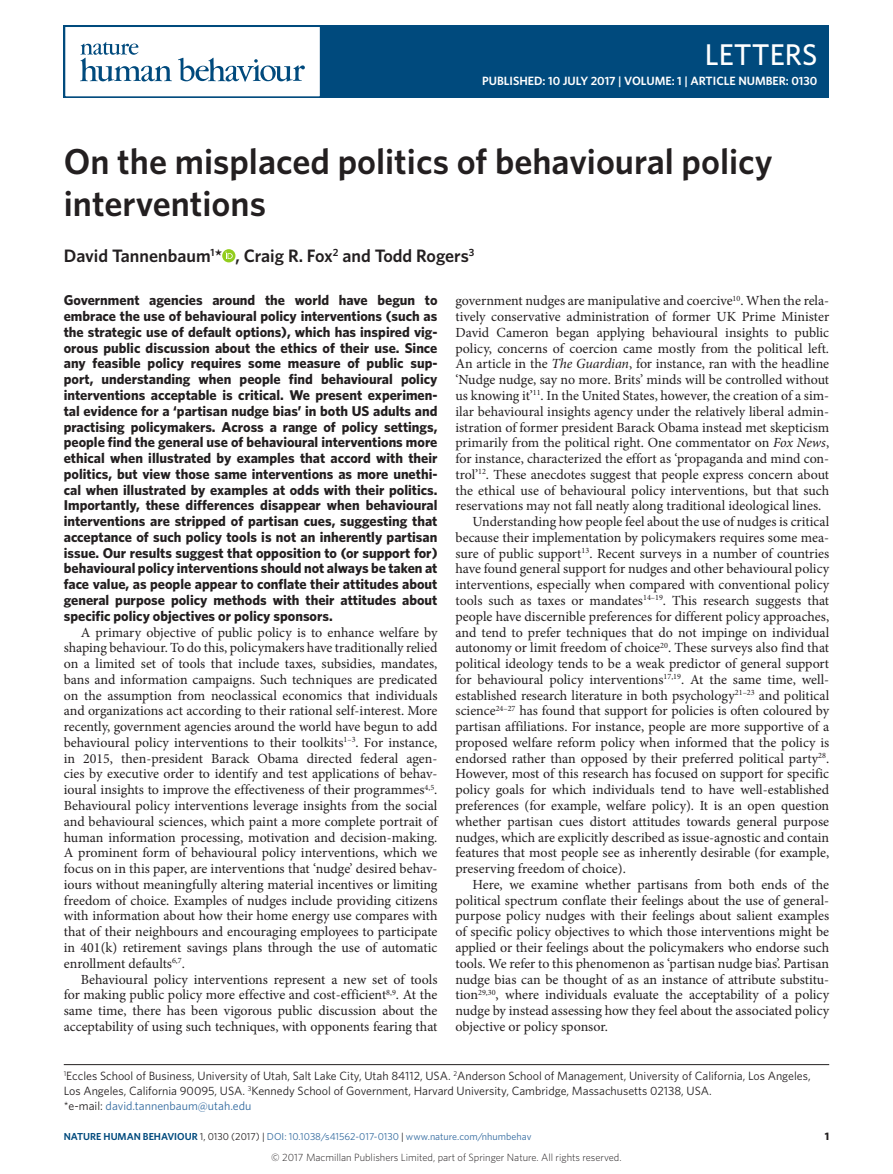
<style>
.page{position:relative;width:893px;height:1174px;background:#fff}
.page>*{position:absolute;margin:0;border:0;box-sizing:border-box;transform-origin:0 0}
.pAtl{font:600 36px/42px "Whitney";color:#231f20}
.t1{font:500 30px "Whitney";color:#fff}
.pAu_dblcl{font:600 18px "Whitney";color:#231f20}
.pAbstext_snglcol{font:700 14.25px/15.8px "Whitney";color:#231f20;text-align:justify}
.pPara{font:13.95px/15.8px "Minion Pro";color:#231f20;text-align:justify}
.pAffiliation{font:12px/15px "Whitney";color:#231f20}
.t2{font:600 12px "Whitney";color:#fff}
.t3{font:700 10.8px "Whitney";color:#231f20}
.t4{font:300 10.5px "Whitney";color:#231f20}
.pFooter-Left{font:10.2px "Whitney";color:#326a9f}
.s1{font-style:italic}
.s2{color:#326a9f}
.s3{font-weight:600;color:#004a7d}
.s4{color:#231f20}
</style>
<div class="page">
<div style="left:64px;top:26px;width:765px;height:72px;background:#004a7d"></div>
<div style="left:64px;top:26px;width:257px;height:72px;background:#fff;border:2px solid #004a7d"></div>
<svg style="left:80px;top:42px;width:92px;height:39px"></svg>
<svg style="left:178px;top:58px;width:127px;height:24px"></svg>
<svg style="left:222px;top:249px;width:13px;height:13px"></svg>
<svg style="left:225px;top:251px;width:8px;height:8px"></svg>
<hr style="left:64px;top:1064px;width:765px;height:1px;background:#231f20">
<h2 class="t1" style="left:705px;top:34px;width:114px">LETTERS</h2>
<p class="t2" style="left:482px;top:73px;width:337px">PUBLISHED: 10 JULY 2017 | VOLUME: 1 | ARTICLE NUMBER: 0130</p>
<p class="pAtl" style="left:64px;top:140px;width:710px">On the misplaced politics of behavioural policy interventions</p>
<p class="pAu_dblcl" style="left:64px;top:244px;width:412px">David Tannenbaum<sup>1</sup>* , Craig R. Fox<sup>2</sup> and Todd Rogers<sup>3</sup></p>
<p class="pAbstext_snglcol" style="left:64px;top:292px;width:375px">Government agencies around the world have begun to embrace the use of behavioural policy interventions (such as the strategic use of default options), which has inspired vig&shy;orous public discussion about the ethics of their use. Since any feasible policy requires some measure of public sup&shy;port, understanding when people find behavioural policy interventions acceptable is critical. We present experimen&shy;tal evidence for a ‘partisan nudge bias’ in both US adults and practising policymakers. Across a range of policy settings, people find the general use of behavioural interventions more ethical when illustrated by examples that accord with their politics, but view those same interventions as more unethi&shy;cal when illustrated by examples at odds with their politics.<br>Importantly, these differences disappear when behavioural interventions are stripped of partisan cues, suggesting that acceptance of such policy tools is not an inherently partisan issue. Our results suggest that opposition to (or support for) behavioural policy interventions should not always be taken at face value, as people appear to conflate their attitudes about general purpose policy methods with their attitudes about specific policy objectives or policy sponsors.</p>
<p class="pPara" style="left:64px;top:624px;width:375px;text-indent:17px">A primary objective of public policy is to enhance welfare by shaping behaviour. To do this, policymakers have traditionally relied on a limited set of tools that include taxes, subsidies, mandates, bans and information campaigns. Such techniques are predicated on the assumption from neoclassical economics that individuals and organizations act according to their rational self-interest. More recently, government agencies around the world have begun to add behavioural policy interventions to their toolkits<sup>1–3</sup>. For instance, in 2015, then-president Barack Obama directed federal agen&shy;cies by executive order to identify and test applications of behav&shy;ioural insights to improve the effectiveness of their programmes<sup>4,5</sup>.<br>Behavioural policy interventions leverage insights from the social and behavioural sciences, which paint a more complete portrait of human information processing, motivation and decision-making.<br>A prominent form of behavioural policy interventions, which we focus on in this paper, are interventions that ‘nudge’ desired behav&shy;iours without meaningfully altering material incentives or limiting freedom of choice. Examples of nudges include providing citizens with information about how their home energy use compares with that of their neighbours and encouraging employees to participate in 401(k) retirement savings plans through the use of automatic enrollment defaults<sup>6,7</sup>.</p>
<p class="pPara" style="left:64px;top:971px;width:375px;text-indent:17px">Behavioural policy interventions represent a new set of tools for making public policy more effective and cost-efficient<sup>8,9</sup>. At the same time, there has been vigorous public discussion about the acceptability of using such techniques, with opponents fearing that</p>
<p class="pPara" style="left:455px;top:293px;width:375px">government nudges are manipulative and coercive<sup>10</sup>. When the rela&shy;tively conservative administration of former UK Prime Minister David Cameron began applying behavioural insights to public policy, concerns of coercion came mostly from the political left.<br>An article in the <span class="s1">The Guardian</span>, for instance, ran with the headline ‘Nudge nudge, say no more. Brits’ minds will be controlled without us knowing it’<sup>11</sup>. In the United States, however, the creation of a sim&shy;ilar behavioural insights agency under the relatively liberal admin&shy;istration of former president Barack Obama instead met skepticism primarily from the political right. One commentator on <span class="s1">Fox News</span>, for instance, characterized the effort as ‘propaganda and mind con&shy;trol’<sup>12</sup>. These anecdotes suggest that people express concern about the ethical use of behavioural policy interventions, but that such reservations may not fall neatly along traditional ideological lines.</p>
<p class="pPara" style="left:455px;top:514px;width:375px;text-indent:17px">Understanding how people feel about the use of nudges is critical because their implementation by policymakers requires some mea&shy;sure of public support<sup>13</sup>. Recent surveys in a number of countries have found general support for nudges and other behavioural policy interventions, especially when compared with conventional policy tools such as taxes or mandates<sup>14–19</sup>. This research suggests that people have discernible preferences for different policy approaches, and tend to prefer techniques that do not impinge on individual autonomy or limit freedom of choice<sup>20</sup>. These surveys also find that political ideology tends to be a weak predictor of general support for behavioural policy interventions<sup>17,19</sup>. At the same time, well&shy;established research literature in both psychology<sup>21–23</sup> and political science<sup>24–27</sup> has found that support for policies is often coloured by partisan affiliations. For instance, people are more supportive of a proposed welfare reform policy when informed that the policy is endorsed rather than opposed by their preferred political party<sup>28</sup>.<br>However, most of this research has focused on support for specific policy goals for which individuals tend to have well-established preferences (for example, welfare policy). It is an open question whether partisan cues distort attitudes towards general purpose nudges, which are explicitly described as issue-agnostic and contain features that most people see as inherently desirable (for example, preserving freedom of choice).</p>
<p class="pPara" style="left:455px;top:876px;width:375px;text-indent:17px">Here, we examine whether partisans from both ends of the political spectrum conflate their feelings about the use of general&shy;purpose policy nudges with their feelings about salient examples of specific policy objectives to which those interventions might be applied or their feelings about the policymakers who endorse such tools. We refer to this phenomenon as ‘partisan nudge bias’. Partisan nudge bias can be thought of as an instance of attribute substitu&shy;tion<sup>29,30</sup>, where individuals evaluate the acceptability of a policy nudge by instead assessing how they feel about the associated policy objective or policy sponsor.</p>
<p class="pAffiliation" style="left:64px;top:1068px;width:748px"><sup>1</sup>Eccles School of Business, University of Utah, Salt Lake City, Utah 84112, USA. <sup>2</sup>Anderson School of Management, University of California, Los Angeles,<br>Los Angeles, California 90095, USA. <sup>3</sup>Kennedy School of Government, Harvard University, Cambridge, Massachusetts 02138, USA.<br>*e-mail: <span class="s2">david.tannenbaum@utah.edu</span></p>
<p class="pFooter-Left" style="left:64px;top:1129px;width:469px"><span class="s3">NATURE HUMAN BEHAVIOUR</span> <span class="s4">1, 0130 (2017) |</span> DOI: 10.1038/s41562-017-0130 <span class="s4">|</span> www.nature.com/nhumbehav</p>
<p class="t4" style="left:271px;top:1150px;width:352px">© 2017 Macmillan Publishers Limited, part of Springer Nature. All rights reserved.</p>
<p class="t3" style="left:825px;top:1129px;width:6px">1</p>
</div>
